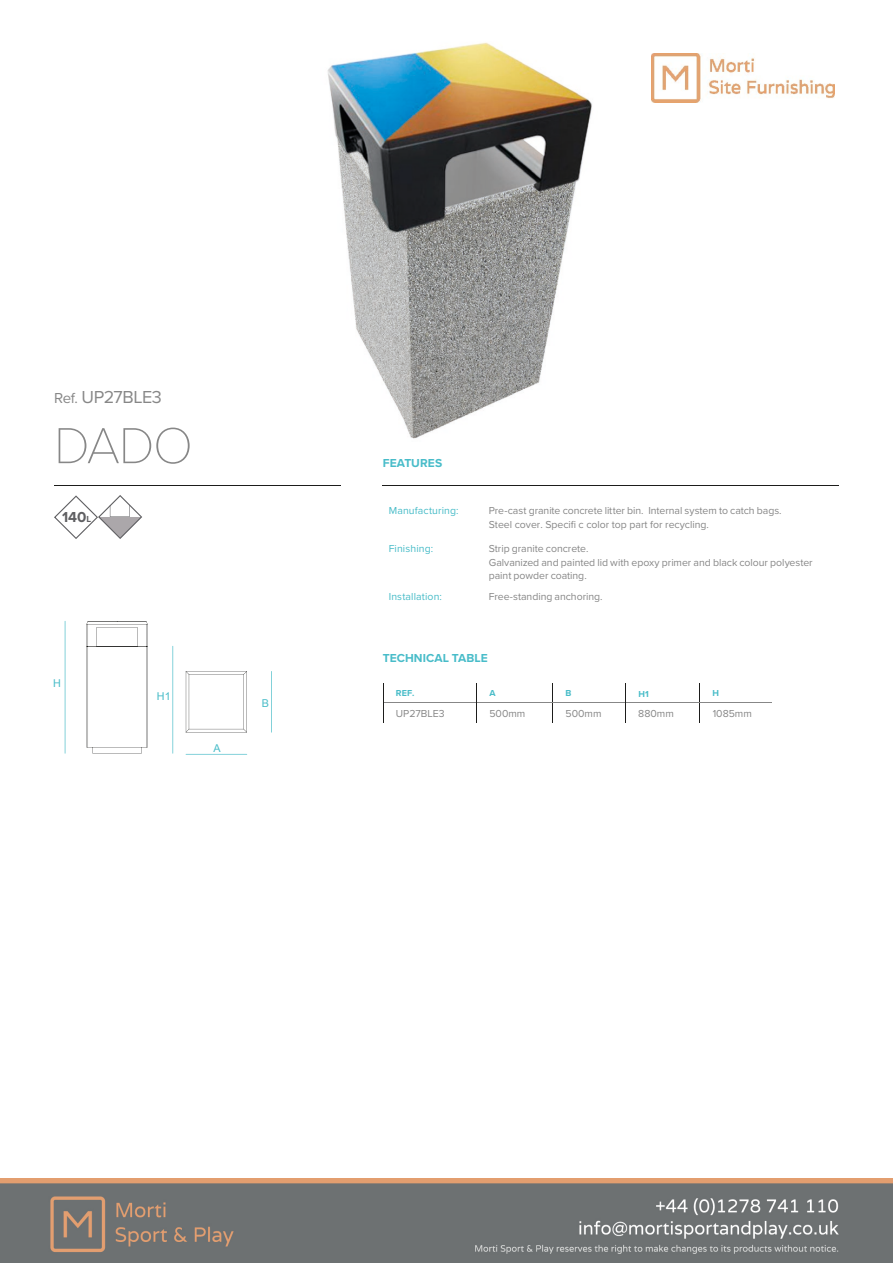
<style>
.page{position:relative;width:893px;height:1263px;background:#fff}
.page>*{position:absolute;margin:0;border:0;box-sizing:border-box;transform-origin:0 0}
.t1{font:100 52.5px "Proxima Nova T";color:#878787}
.t2{font:18px "Proxima Nova";letter-spacing:-.025em;color:#878787}
.t3{font:700 15px "Proxima Nova";color:#5f5f62}
.t4{font:700 12px "Proxima Nova";letter-spacing:.01em;color:#48bcc9}
.t5{font:10.8px "Arial";color:#48bcc8}
.t6{font:10.5px/13.5px "Proxima Nova";letter-spacing:-.005em;color:#878787}
.t7{font:10.5px "Proxima Nova";letter-spacing:.01em;color:#48bcc8}
.t8{font:700 9px "Proxima Nova";color:#48bcc8}
.s1{font-size:15px}
.s2{font-size:9px}
</style>
<div class="page">
<svg style="left:54px;top:495px;width:88px;height:44px"></svg>
<svg style="left:476px;top:683px;width:1px;height:40px"></svg>
<svg style="left:552px;top:683px;width:1px;height:40px"></svg>
<svg style="left:625px;top:683px;width:1px;height:40px"></svg>
<svg style="left:699px;top:683px;width:1px;height:40px"></svg>
<hr style="left:383px;top:702px;width:93px;height:1px;background:#878787">
<hr style="left:477px;top:702px;width:75px;height:1px;background:#878787">
<hr style="left:553px;top:702px;width:72px;height:1px;background:#878787">
<hr style="left:626px;top:702px;width:73px;height:1px;background:#878787">
<hr style="left:700px;top:702px;width:71px;height:1px;background:#878787">
<svg style="left:383px;top:683px;width:1px;height:40px"></svg>
<img style="left:327px;top:42px;width:265px;height:397px">
<svg style="left:65px;top:621px;width:207px;height:134px"></svg>
<hr style="left:383px;top:485px;width:456px;height:1px;background:#1d1d1b">
<hr style="left:54px;top:485px;width:286px;height:1px;background:#1d1d1b">
<img style="left:652px;top:53px;width:183px;height:49px">
<img style="left:0;top:1178px;width:893px;height:85px">
<h2 class="t2" style="left:54px;top:384px;width:109px"><span class="s1">Ref.</span> UP27BLE3</h2>
<h1 class="t1" style="left:54px;top:414px;width:141px">DADO</h1>
<h3 class="t3" style="left:62px;top:505px;width:31px">140<span class="s2">L</span></h3>
<p class="t5" style="left:53px;top:676px;width:9px">H</p>
<p class="t5" style="left:157px;top:688px;width:15px">H1</p>
<p class="t5" style="left:214px;top:740px;width:9px">A</p>
<p class="t5" style="left:262px;top:695px;width:9px">B</p>
<p class="t4" style="left:383px;top:454px;width:61px">FEATURES</p>
<p class="t7" style="left:389px;top:503px;width:71px">Manufacturing:</p>
<p class="t7" style="left:389px;top:541px;width:46px">Finishing:</p>
<p class="t7" style="left:389px;top:588px;width:55px">Installation:</p>
<p class="t6" style="left:489px;top:503px;width:294px">Pre-cast granite concrete litter bin. Internal system to catch bags.<br>Steel cover. Specifi c color top part for recycling.</p>
<p class="t6" style="left:489px;top:541px;width:325px">Strip granite concrete.<br>Galvanized and painted lid with epoxy primer and black colour polyester paint powder coating.</p>
<p class="t6" style="left:489px;top:589px;width:115px">Free-standing anchoring.</p>
<p class="t4" style="left:383px;top:649px;width:107px">TECHNICAL TABLE</p>
<p class="t8" style="left:396px;top:687px;width:20px">REF.</p>
<p class="t8" style="left:489px;top:687px;width:8px">A</p>
<p class="t8" style="left:566px;top:687px;width:7px">B</p>
<p class="t8" style="left:639px;top:687px;width:12px">H1</p>
<p class="t8" style="left:712px;top:687px;width:8px">H</p>
<p class="t6" style="left:396px;top:706px;width:50px">UP27BLE3</p>
<p class="t6" style="left:489px;top:706px;width:38px">500mm</p>
<p class="t6" style="left:566px;top:706px;width:38px">500mm</p>
<p class="t6" style="left:638px;top:706px;width:37px">880mm</p>
<p class="t6" style="left:713px;top:706px;width:41px">1085mm</p>
</div>
